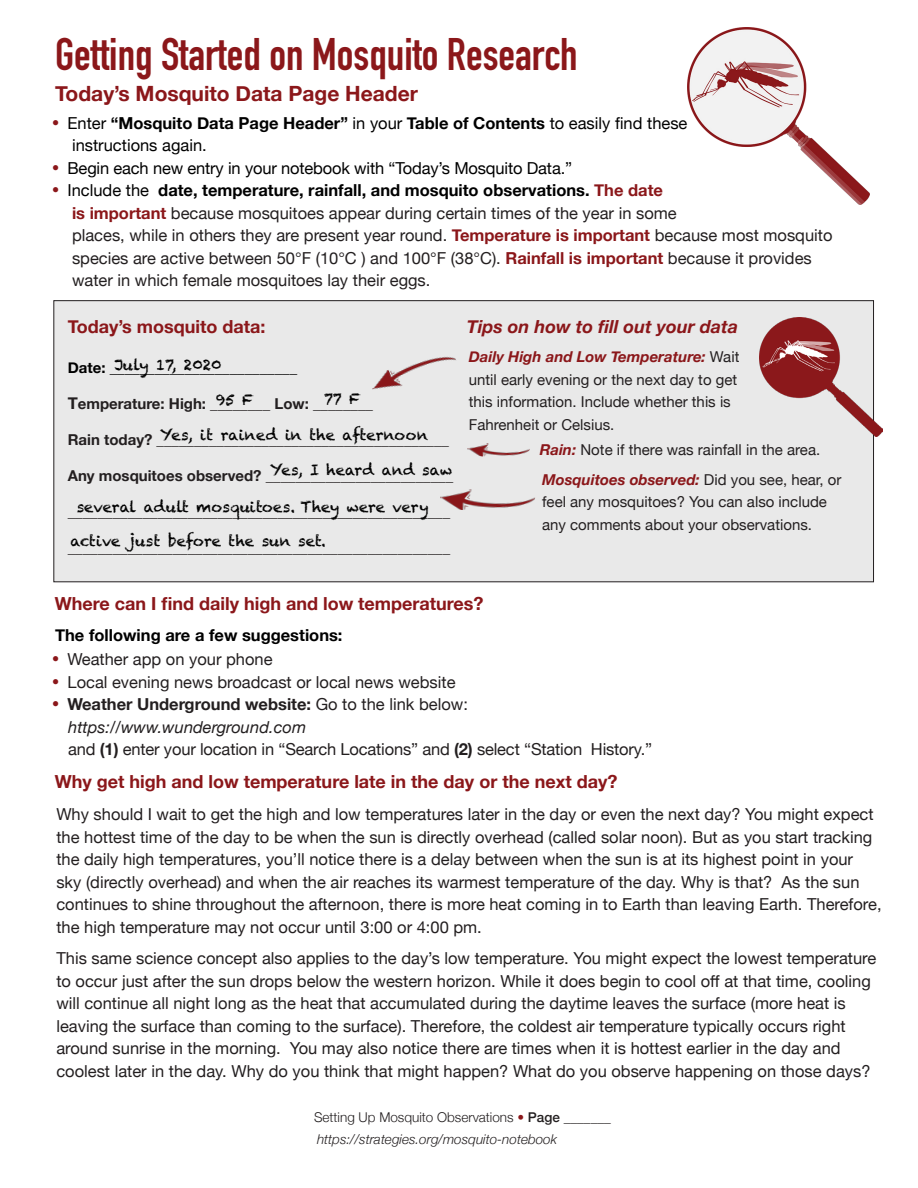
<style>
.page{position:relative;width:918px;height:1188px;background:#fff}
.page>*{position:absolute;margin:0;border:0;box-sizing:border-box;transform-origin:0 0}
.HEADERS{font:700 45px "DIN Condensed";color:#8b171a}
.t1{font:700 21px "Helvetica Neue";color:#8b171a}
.Body1{font:700 18px "Helvetica Neue";color:#8b171a}
.Body1-2{font:italic 700 18px "Helvetica Neue";color:#8b171a}
.Body1-3{font:16.5px/22.5px "Helvetica Neue";color:#231f20}
.t2{font:16.5px/22.5px "Helvetica Neue";letter-spacing:-.01em;color:#000}
.t3{font:700 16.5px "Helvetica Neue";color:#231f20}
.t4{font:700 16.5px "Helvetica Neue";color:#000}
.Body1-4{font:italic 16.5px "Helvetica Neue";color:#231f20}
.Body1-5{font:15px/22.5px "Helvetica Neue";color:#231f20}
.t5{font:15px "Chalkduster";color:#000}
.Body1-6{font:700 15px "Helvetica Neue";color:#231f20}
.Body1-7{font:700 15px "Helvetica Neue";color:#000}
.t6{font:300 13.5px "Helvetica Neue";color:#231f20}
.t7{font:italic 300 13.5px "Helvetica Neue";color:#231f20}
.s1{font-family:"Futura";font-weight:500;font-stretch:condensed;color:#8b171a}
.s2{font-weight:700}
.s3{color:#000}
.s4{font-weight:700;color:#000}
.s5{font-weight:700;color:#8b171a}
.s6{font-size:16.5px}
.s7{font-weight:400}
.s8{font-weight:700;font-style:italic;color:#8b171a}
.s9{font-family:"Avenir";font-weight:400;color:#8b171a}
.s10{font-weight:500}
</style>
<div class="page">
<img style="left:688px;top:28px;width:182px;height:176px">
<div style="left:54px;top:300px;width:820px;height:282px;background:#e9e9e9"></div>
<img style="left:760px;top:318px;width:122px;height:118px">
<img style="left:467px;top:443px;width:63px;height:14px">
<img style="left:440px;top:489px;width:95px;height:21px">
<img style="left:372px;top:356px;width:84px;height:34px">
<p class="HEADERS" style="left:55px;top:24px;width:524px">Getting Started on Mosquito Research</p>
<p class="t1" style="left:55px;top:77px;width:364px">Today’s Mosquito Data Page Header</p>
<p class="t2" style="left:72px;top:112px;width:617px;text-indent:-23px"><span class="s1">•</span> Enter <span class="s2">“Mosquito Data Page Header”</span> in your <span class="s2">Table of Contents</span> to easily find these instructions again.</p>
<p class="t2" style="left:50px;top:157px;width:524px"><span class="s1">•</span> Begin each new entry in your notebook with “Today’s Mosquito Data.”</p>
<p class="Body1-3" style="left:72px;top:180px;width:762px;text-indent:-23px"><span class="s1">•</span> <span class="s3">Include the</span> <span class="s4">date, temperature, rainfall, and mosquito observations.</span> <span class="s5">The date<br>is important</span> because mosquitoes appear during certain times of the year in some<br>places, while in others they are present year round. <span class="s5">Temperature is important</span> because most mosquito species are active between 50°F (10°C ) and 100°F (38°C). <span class="s5">Rainfall is important</span> because it provides water in which female mosquitoes lay their eggs.</p>
<p class="Body1" style="left:68px;top:312px;width:199px">Today’s mosquito data:</p>
<p class="Body1-7" style="left:68px;top:356px;width:231px">Date: _________________________</p>
<p class="Body1-6" style="left:68px;top:392px;width:307px"><span class="s6">T</span>emperature: High: <span class="s7">________</span> Low: <span class="s7">________</span></p>
<p class="Body1-5" style="left:68px;top:429px;width:383px"><span class="s2">Rain today?</span> _______________________________________</p>
<p class="Body1-5" style="left:68px;top:465px;width:387px"><span class="s2">Any mosquitoes observed?</span> _________________________</p>
<p class="Body1-5" style="left:68px;top:501px;width:384px">___________________________________________________</p>
<p class="Body1-5" style="left:68px;top:537px;width:384px">___________________________________________________</p>
<p class="t5" style="left:115px;top:356px;width:108px">July 17, 2020</p>
<p class="t5" style="left:216px;top:391px;width:39px">95 F</p>
<p class="t5" style="left:324px;top:390px;width:38px">77 F</p>
<p class="t5" style="left:160px;top:426px;width:270px">Yes, it rained in the afternoon</p>
<p class="t5" style="left:270px;top:461px;width:184px">Yes, I heard and saw</p>
<p class="t5" style="left:77px;top:498px;width:353px">several adult mosquitoes. They were very</p>
<p class="t5" style="left:70px;top:532px;width:257px">active just before the sun set.</p>
<p class="Body1-2" style="left:467px;top:312px;width:273px">Tips on how to fill out your data</p>
<p class="Body1-5" style="left:469px;top:347px;width:272px"><span class="s8">Daily High and Low Temperature:</span> Wait until early evening or the next day to get this information. Include whether this is Fahrenheit or Celsius.</p>
<p class="Body1-5" style="left:540px;top:439px;width:282px"><span class="s8">Rain:</span> Note if there was rainfall in the area.</p>
<p class="Body1-5" style="left:542px;top:469px;width:301px"><span class="s8">Mosquitoes observed:</span> Did you see, hear, or feel any mosquitoes? You can also include any comments about your observations.</p>
<p class="Body1" style="left:55px;top:589px;width:430px">Where can I find daily high and low temperatures?</p>
<p class="t4" style="left:55px;top:623px;width:289px">The following are a few suggestions:</p>
<p class="Body1-3" style="left:50px;top:649px;width:225px"><span class="s1">•</span> Weather app on your phone</p>
<p class="Body1-3" style="left:50px;top:671px;width:408px"><span class="s1">•</span> Local evening news broadcast or local news website</p>
<p class="t3" style="left:50px;top:691px;width:420px"><span class="s1">•</span> Weather Underground website: <span class="s7">Go to the link below:</span></p>
<p class="Body1-4" style="left:68px;top:715px;width:239px">https://www.wunderground.com</p>
<p class="Body1-3" style="left:68px;top:739px;width:586px">and <span class="s2">(1)</span> enter your location in “Search Locations” and <span class="s2">(2)</span> select “Station History.”</p>
<p class="Body1" style="left:55px;top:767px;width:564px">Why get high and low temperature late in the day or the next day?</p>
<p class="Body1-3" style="left:56px;top:804px;width:827px">Why should I wait to get the high and low temperatures later in the day or even the next day? You might expect the hottest time of the day to be when the sun is directly overhead (called solar noon). But as you start tracking the daily high temperatures, you’ll notice there is a delay between when the sun is at its highest point in your sky (directly overhead) and when the air reaches its warmest temperature of the day. Why is that? As the sun continues to shine throughout the afternoon, there is more heat coming in to Earth than leaving Earth. Therefore, the high temperature may not occur until 3:00 or 4:00 pm.</p>
<p class="Body1-3" style="left:56px;top:948px;width:821px">This same science concept also applies to the day’s low temperature. You might expect the lowest temperature to occur just after the sun drops below the western horizon. While it does begin to cool off at that time, cooling will continue all night long as the heat that accumulated during the daytime leaves the surface (more heat is leaving the surface than coming to the surface). Therefore, the coldest air temperature typically occurs right around sunrise in the morning. You may also notice there are times when it is hottest earlier in the day and coolest later in the day. Why do you think that might happen? What do you observe happening on those days?</p>
<p class="t6" style="left:314px;top:1106px;width:298px">Setting Up Mosquito Observations <span class="s9">•</span> <span class="s10">Page _______</span></p>
<p class="t7" style="left:317px;top:1129px;width:242px">https://strategies.org/mosquito-notebook</p>
</div>
